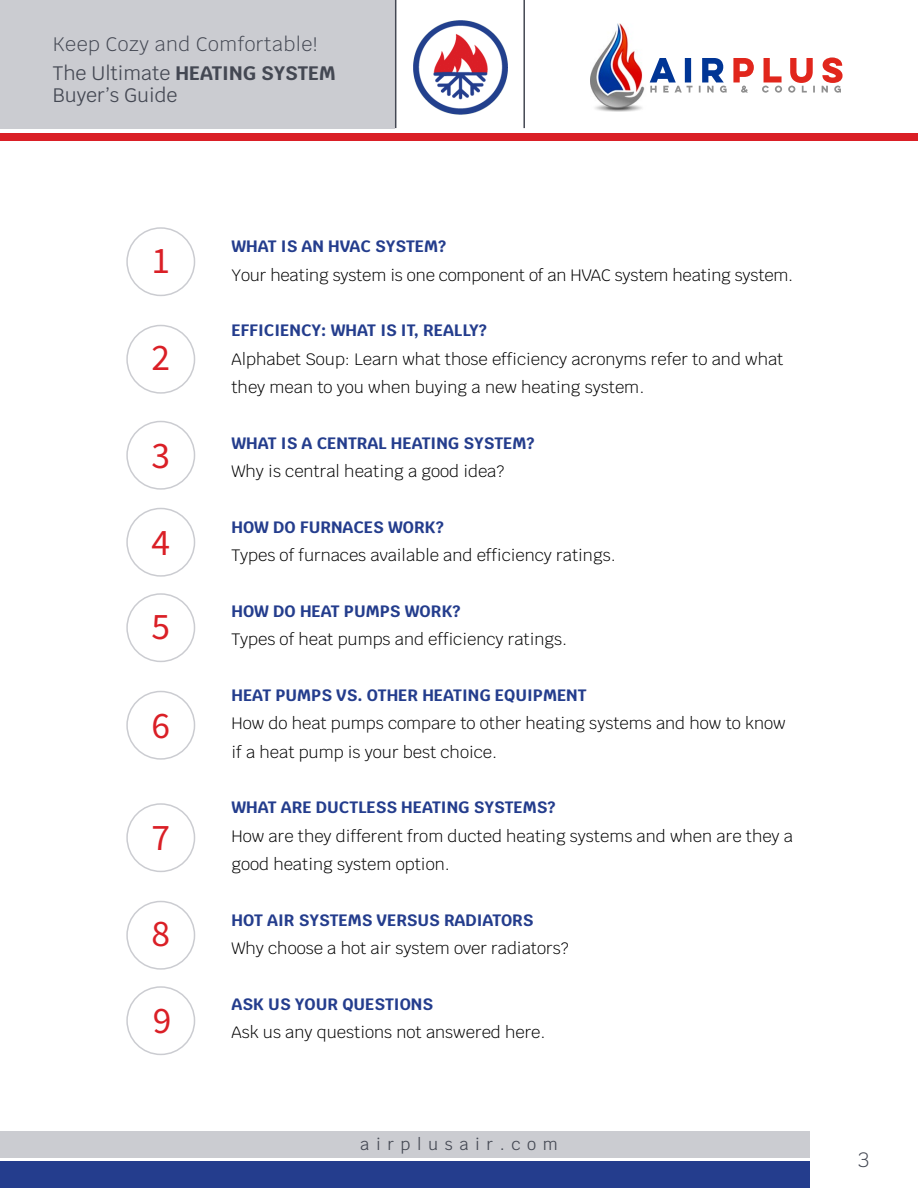
<style>
.page{position:relative;width:918px;height:1188px;background:#fff}
.page>*{position:absolute;margin:0;border:0;box-sizing:border-box;transform-origin:0 0}
.t1{font:37.5px "Source Sans Pro";color:#da1f26}
.t2{font:300 21px "Krub";color:#444853}
.t3{font:300 19.5px/29.2px "Krub";letter-spacing:.025em;color:#444853}
.t4{font:19.5px "Krub";color:#444853}
.t5{font:300 16.5px/28.5px "Krub";color:#000}
.t6{font:700 16.5px "Krub";color:#243d8d}
.t7{font:16.5px "Krub";letter-spacing:.4em;color:#444853}
.s1{font-weight:400}
.s2{font-weight:700}
</style>
<div class="page">
<img style="left:591px;top:23px;width:248px;height:89px">
<img style="left:650px;top:58px;width:193px;height:25px">
<img style="left:650px;top:86px;width:191px;height:7px">
<div style="left:0;top:133px;width:918px;height:7px;background:#da1f26"></div>
<div style="left:0;top:1162px;width:810px;height:26px;background:#243d8d"></div>
<div style="left:0;top:1132px;width:810px;height:26px;background:#cbccd1"></div>
<div style="left:0;top:0;width:395px;height:128px;background:#cbccd1"></div>
<img style="left:413px;top:20px;width:95px;height:95px">
<hr style="left:523px;top:0;width:2px;height:128px;background:#444853">
<hr style="left:395px;top:0;width:1px;height:128px;background:#444853">
<div style="left:126px;top:227px;width:69px;height:69px;border:2px solid #cbccd1;border-radius:50%"></div>
<div style="left:126px;top:325px;width:69px;height:69px;border:2px solid #cbccd1;border-radius:50%"></div>
<div style="left:126px;top:421px;width:69px;height:69px;border:2px solid #cbccd1;border-radius:50%"></div>
<div style="left:126px;top:508px;width:69px;height:69px;border:2px solid #cbccd1;border-radius:50%"></div>
<div style="left:126px;top:593px;width:69px;height:69px;border:2px solid #cbccd1;border-radius:50%"></div>
<div style="left:126px;top:691px;width:69px;height:69px;border:2px solid #cbccd1;border-radius:50%"></div>
<div style="left:126px;top:803px;width:69px;height:69px;border:2px solid #cbccd1;border-radius:50%"></div>
<div style="left:126px;top:901px;width:69px;height:69px;border:2px solid #cbccd1;border-radius:50%"></div>
<div style="left:126px;top:986px;width:69px;height:69px;border:2px solid #cbccd1;border-radius:50%"></div>
<p class="t3" style="left:53px;top:29px;width:284px">Keep Cozy and Comfortable!<br><span class="s1">The Ultimate</span> <span class="s2">HEATING SYSTEM</span></p>
<p class="t4" style="left:53px;top:79px;width:126px">Buyer’s Guide</p>
<h1 class="t1" style="left:151px;top:237px;width:20px">1</h1>
<h1 class="t1" style="left:151px;top:334px;width:20px">2</h1>
<h1 class="t1" style="left:151px;top:432px;width:20px">3</h1>
<h1 class="t1" style="left:151px;top:519px;width:20px">4</h1>
<h1 class="t1" style="left:151px;top:603px;width:20px">5</h1>
<h1 class="t1" style="left:151px;top:702px;width:20px">6</h1>
<h1 class="t1" style="left:151px;top:814px;width:20px">7</h1>
<h1 class="t1" style="left:151px;top:910px;width:20px">8</h1>
<h1 class="t1" style="left:153px;top:997px;width:20px">9</h1>
<p class="t6" style="left:231px;top:237px;width:216px">WHAT IS AN HVAC SYSTEM?</p>
<p class="t5" style="left:231px;top:261px;width:563px">Your heating system is one component of an HVAC system heating system.</p>
<p class="t6" style="left:231px;top:321px;width:257px">EFFICIENCY: WHAT IS IT, REALLY?</p>
<p class="t5" style="left:231px;top:345px;width:553px">Alphabet Soup: Learn what those efficiency acronyms refer to and what they mean to you when buying a new heating system.</p>
<p class="t6" style="left:231px;top:433px;width:304px">WHAT IS A CENTRAL HEATING SYSTEM?</p>
<p class="t5" style="left:231px;top:457px;width:274px">Why is central heating a good idea?</p>
<p class="t6" style="left:231px;top:517px;width:214px">HOW DO FURNACES WORK?</p>
<p class="t5" style="left:231px;top:541px;width:386px">Types of furnaces available and efficiency ratings.</p>
<p class="t6" style="left:231px;top:601px;width:230px">HOW DO HEAT PUMPS WORK?</p>
<p class="t5" style="left:231px;top:625px;width:337px">Types of heat pumps and efficiency ratings.</p>
<p class="t6" style="left:231px;top:685px;width:357px">HEAT PUMPS VS. OTHER HEATING EQUIPMENT</p>
<p class="t5" style="left:231px;top:709px;width:556px">How do heat pumps compare to other heating systems and how to know if a heat pump is your best choice.</p>
<p class="t6" style="left:231px;top:798px;width:325px">WHAT ARE DUCTLESS HEATING SYSTEMS?</p>
<p class="t5" style="left:231px;top:822px;width:563px">How are they different from ducted heating systems and when are they a good heating system option.</p>
<p class="t6" style="left:231px;top:910px;width:303px">HOT AIR SYSTEMS VERSUS RADIATORS</p>
<p class="t5" style="left:231px;top:934px;width:339px">Why choose a hot air system over radiators?</p>
<p class="t6" style="left:231px;top:994px;width:203px">ASK US YOUR QUESTIONS</p>
<p class="t5" style="left:231px;top:1018px;width:316px">Ask us any questions not answered here.</p>
<p class="t7" style="left:360px;top:1130px;width:199px">airplusair.com</p>
<p class="t2" style="left:858px;top:1142px;width:13px">3</p>
</div>
